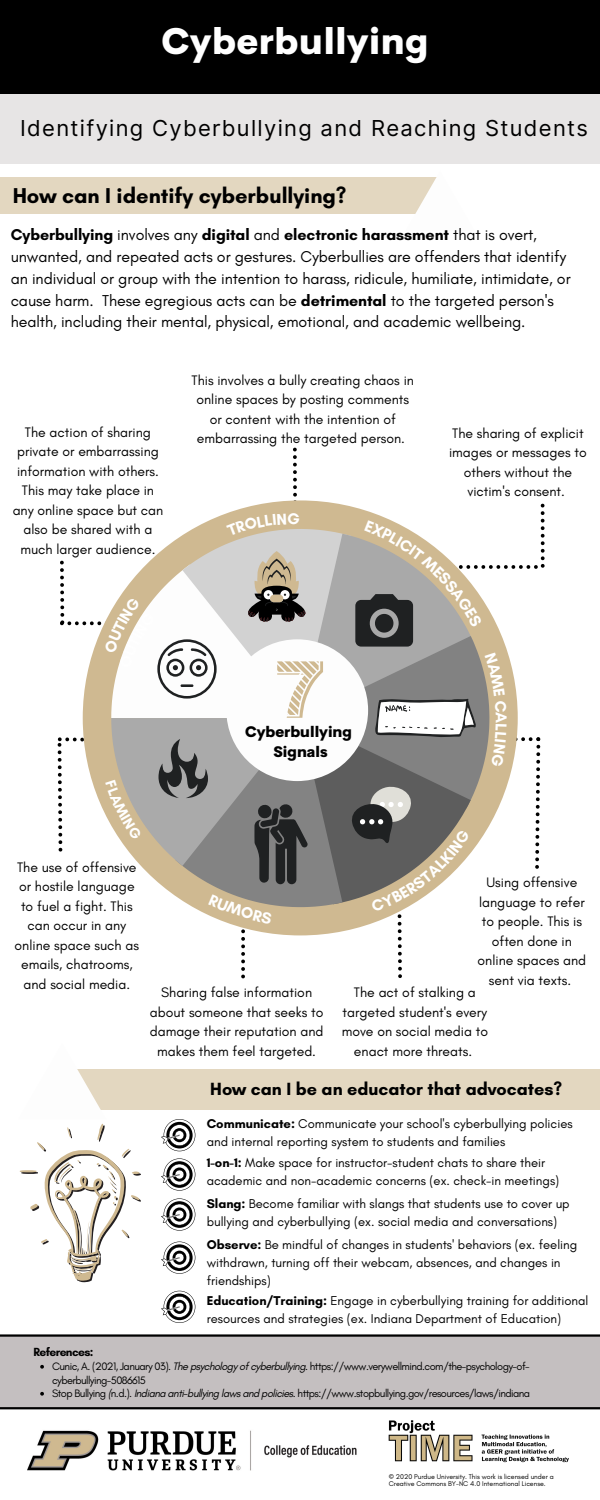
<style>
.page{position:relative;width:600px;height:1500px;background:#fff}
.page>*{position:absolute;margin:0;border:0;box-sizing:border-box;transform-origin:0 0}
.t1{font:800 36px "Cerebri Sans";letter-spacing:.02em;color:#fff}
.t2{font:22px "Inter";letter-spacing:.06em;color:#000}
.t3{font:700 21.9px "Glacial Indifference";color:#000}
.t4{font:700 18px "Glacial Indifference";color:#000}
.t5{font:16px/21.8px "Glacial Indifference";letter-spacing:-.005em;color:#000}
.t6{font:800 14.9px/20.2px "Cerebri Sans";color:#000;text-align:center}
.t7{font:14px/19.5px "Glacial Indifference";color:#000;text-align:center}
.t8{font:13px/18px "Glacial Indifference";color:#000}
.t9{font:700 12px "Glacial Indifference";letter-spacing:-.05em;color:#000}
.t10{font:11px/13.5px "Glacial Indifference";letter-spacing:-.05em;color:#000}
.t11{font:7px/7px "Glacial Indifference";color:#000}
.s1{font-weight:700}
.s2{font-style:italic}
</style>
<div class="page">
<div style="left:0;top:94px;width:600px;height:70px;background:#e7e5e5"></div>
<div style="left:0;top:177px;width:440px;height:37px;background:#e3d7c0"></div>
<svg style="left:415px;top:177px;width:25px;height:37px"></svg>
<img style="left:28px;top:1430px;width:361px;height:41px">
<img style="left:389px;top:1420px;width:179px;height:43px">
<div style="left:0;top:1332px;width:600px;height:77px;background:#c4bfc0"></div>
<div style="left:0;top:0;width:600px;height:94px;background:#000"></div>
<div style="left:0;top:1069px;width:600px;height:267px;background:#fff"></div>
<div style="left:50px;top:1070px;width:550px;height:40px;background:#e3d7c0"></div>
<svg style="left:161px;top:1119px;width:34px;height:32px"></svg>
<svg style="left:161px;top:1158px;width:34px;height:33px"></svg>
<svg style="left:161px;top:1198px;width:34px;height:33px"></svg>
<svg style="left:161px;top:1242px;width:34px;height:32px"></svg>
<svg style="left:161px;top:1291px;width:34px;height:32px"></svg>
<svg style="left:19px;top:1069px;width:122px;height:213px"></svg>
<svg style="left:40px;top:1365px;width:4px;height:4px"></svg>
<svg style="left:40px;top:1392px;width:4px;height:4px"></svg>
<hr style="left:0;top:1334px;width:600px;height:3px;background:#000">
<hr style="left:0;top:1407px;width:600px;height:2px;background:#000">
<svg style="left:58px;top:448px;width:487px;height:530px"></svg>
<h1 class="t1" style="left:162px;top:18px;width:268px">Cyberbullying</h1>
<h2 class="t2" style="left:20px;top:114px;width:569px">Identifying Cyberbullying and Reaching Students</h2>
<h3 class="t3" style="left:13px;top:182px;width:335px">How can I identify cyberbullying?</h3>
<p class="t5" style="left:11px;top:224px;width:561px"><span class="s1">Cyberbullying</span> involves any <span class="s1">digital</span> and <span class="s1">electronic harassment</span> that is overt, unwanted, and repeated acts or gestures. Cyberbullies are offenders that identify an individual or group with the intention to harass, ridicule, humiliate, intimidate, or cause harm. These egregious acts can be <span class="s1">detrimental</span> to the targeted person's health, including their mental, physical, emotional, and academic wellbeing.</p>
<p class="t7" style="left:13px;top:422px;width:152px">The action of sharing private or embarrassing information with others.<br>This may take place in any online space but can also be shared with a much larger audience.</p>
<p class="t7" style="left:192px;top:370px;width:224px">This involves a bully creating chaos in online spaces by posting comments or content with the intention of embarrassing the targeted person.</p>
<p class="t7" style="left:449px;top:423px;width:139px">The sharing of explicit images or messages to others without the victim's consent.</p>
<p class="t6" style="left:245px;top:721px;width:108px">Cyberbullying<br>Signals</p>
<p class="t7" style="left:15px;top:857px;width:126px">The use of offensive or hostile language to fuel a fight. This can occur in any online space such as emails, chatrooms, and social media.</p>
<p class="t9" style="left:33px;top:1344px;width:62px">References:</p>
<p class="t7" style="left:150px;top:982px;width:175px">Sharing false information about someone that seeks to damage their reputation and makes them feel targeted.</p>
<p class="t7" style="left:478px;top:873px;width:110px">Using offensive language to refer to people. This is often done in online spaces and sent via texts.</p>
<p class="t7" style="left:342px;top:982px;width:148px">The act of stalking a targeted student's every move on social media to enact more threats.</p>
<p class="t4" style="left:210px;top:1078px;width:354px">How can I be an educator that advocates?</p>
<p class="t8" style="left:207px;top:1114px;width:367px"><span class="s1">Communicate:</span> Communicate your school's cyberbullying policies and internal reporting system to students and families</p>
<p class="t8" style="left:207px;top:1154px;width:354px"><span class="s1">1-on-1:</span> Make space for instructor-student chats to share their academic and non-academic concerns (ex. check-in meetings)</p>
<p class="t8" style="left:207px;top:1194px;width:365px"><span class="s1">Slang:</span> Become familiar with slangs that students use to cover up bullying and cyberbullying (ex. social media and conversations)</p>
<p class="t8" style="left:207px;top:1236px;width:372px"><span class="s1">Observe:</span> Be mindful of changes in students' behaviors (ex. feeling withdrawn, turning off their webcam, absences, and changes in friendships)</p>
<p class="t8" style="left:207px;top:1291px;width:383px"><span class="s1">Education/Training:</span> Engage in cyberbullying training for additional resources and strategies (ex. Indiana Department of Education)</p>
<p class="t10" style="left:52px;top:1360px;width:480px">Cunic, A. (2021, January 03). <span class="s2">The psychology of cyberbullying.</span> https://www.verywellmind.com/the-psychology-of&shy;cyberbullying-5086615<br>Stop Bullying <span class="s2">(</span>n.d.)<span class="s2">. Indiana anti-bullying laws and policies.</span> https://www.stopbullying.gov/resources/laws/indiana</p>
<p class="t11" style="left:389px;top:1473px;width:166px">© 2020 Purdue University. This work is licensed under a<br>Creative Commons BY-NC 4.0 International License.</p>
</div>
